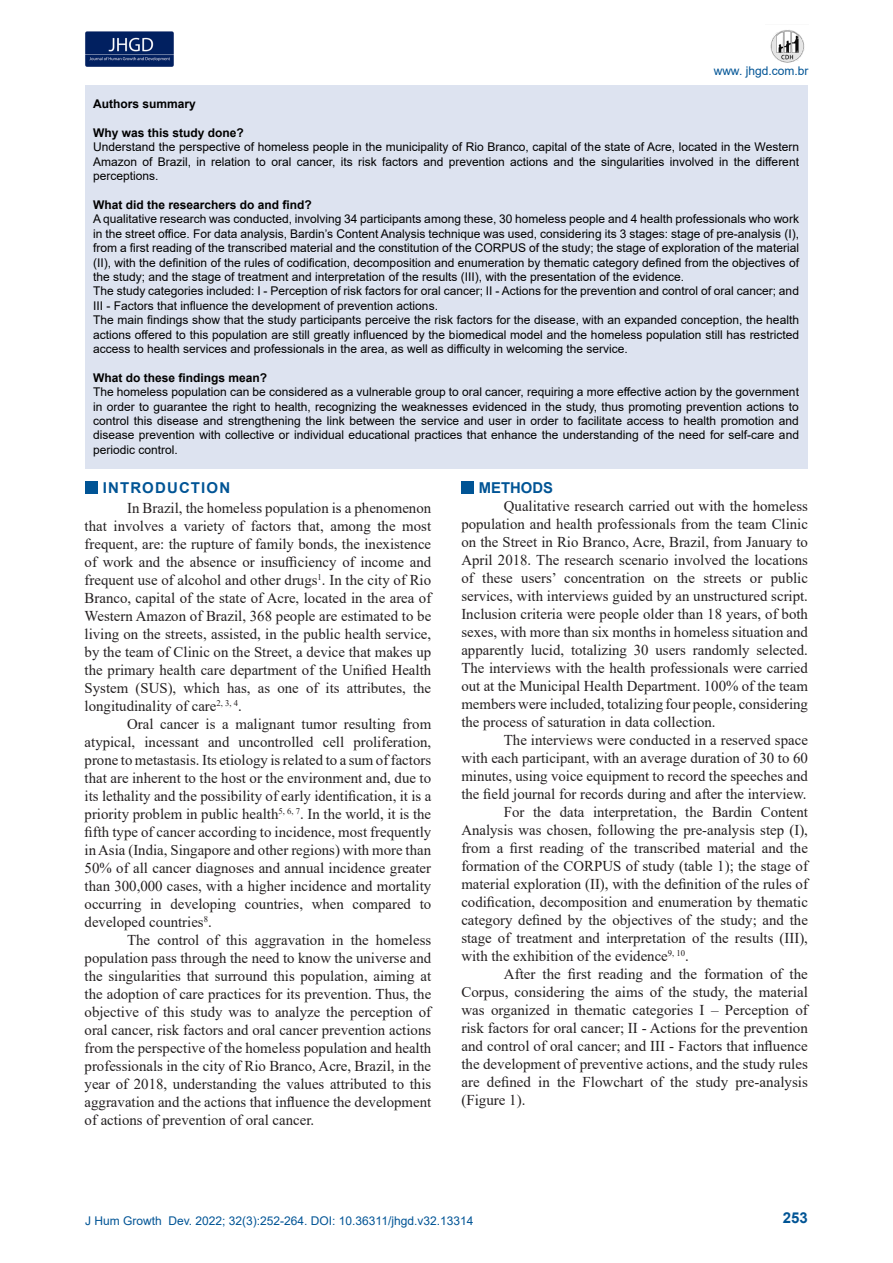
<style>
.page{position:relative;width:893px;height:1263px;background:#fff}
.page>*{position:absolute;margin:0;border:0;box-sizing:border-box;transform-origin:0 0}
.t1{font:15px/18px "Times New Roman";color:#231f20;text-align:justify}
.t2{font:700 15px "Arial";letter-spacing:.075em;color:#005495}
.t3{font:700 15px "Arial";color:#005495}
.t4{font:12px/14.4px "Arial";color:#000;text-align:justify}
.t5{font:700 12px "Arial";color:#000}
.t6{font:12px "Arial";color:#005495}
</style>
<div class="page">
<img style="left:85px;top:31px;width:89px;height:36px">
<img style="left:770px;top:30px;width:35px;height:33px">
<div style="left:85px;top:481px;width:12px;height:12px;background:#005495"></div>
<div style="left:461px;top:481px;width:12px;height:12px;background:#005495"></div>
<div style="left:85px;top:85px;width:722px;height:383px;background:#dde3f0"></div>
<p class="t6" style="left:714px;top:63px;width:96px">www. jhgd.com.br</p>
<p class="t5" style="left:93px;top:96px;width:104px">Authors summary</p>
<p class="t5" style="left:93px;top:124px;width:152px">Why was this study done?</p>
<p class="t4" style="left:93px;top:140px;width:707px">Understand the perspective of homeless people in the municipality of Rio Branco, capital of the state of Acre, located in the Western Amazon of Brazil, in relation to oral cancer, its risk factors and prevention actions and the singularities involved in the different perceptions.</p>
<p class="t5" style="left:93px;top:196px;width:220px">What did the researchers do and find?</p>
<p class="t4" style="left:93px;top:212px;width:707px">A qualitative research was conducted, involving 34 participants among these, 30 homeless people and 4 health professionals who work in the street office. For data analysis, Bardin’s Content Analysis technique was used, considering its 3 stages: stage of pre-analysis (I), from a first reading of the transcribed material and the constitution of the CORPUS of the study; the stage of exploration of the material (II), with the definition of the rules of codification, decomposition and enumeration by thematic category defined from the objectives of the study; and the stage of treatment and interpretation of the results (III), with the presentation of the evidence.</p>
<p class="t4" style="left:93px;top:284px;width:707px">The study categories included: I - Perception of risk factors for oral cancer; II - Actions for the prevention and control of oral cancer; and<br>III - Factors that influence the development of prevention actions.</p>
<p class="t4" style="left:93px;top:313px;width:707px">The main findings show that the study participants perceive the risk factors for the disease, with an expanded conception, the health actions offered to this population are still greatly influenced by the biomedical model and the homeless population still has restricted access to health services and professionals in the area, as well as difficulty in welcoming the service.</p>
<p class="t5" style="left:93px;top:369px;width:176px">What do these findings mean?</p>
<p class="t4" style="left:93px;top:385px;width:707px">The homeless population can be considered as a vulnerable group to oral cancer, requiring a more effective action by the government in order to guarantee the right to health, recognizing the weaknesses evidenced in the study, thus promoting prevention actions to control this disease and strengthening the link between the service and user in order to facilitate access to health promotion and disease prevention with collective or individual educational practices that enhance the understanding of the need for self-care and periodic control.</p>
<p class="t2" style="left:103px;top:477px;width:129px">INTRODUCTION</p>
<p class="t3" style="left:479px;top:477px;width:76px">METHODS</p>
<p class="t1" style="left:461px;top:497px;width:348px;text-indent:43px">Qualitative research carried out with the homeless population and health professionals from the team Clinic on the Street in Rio Branco, Acre, Brazil, from January to April 2018. The research scenario involved the locations of these users’ concentration on the streets or public services, with interviews guided by an unstructured script.<br>Inclusion criteria were people older than 18 years, of both sexes, with more than six months in homeless situation and apparently lucid, totalizing 30 users randomly selected.<br>The interviews with the health professionals were carried out at the Municipal Health Department. 100% of the team members were included, totalizing four people, considering the process of saturation in data collection.</p>
<p class="t1" style="left:461px;top:731px;width:348px;text-indent:43px">The interviews were conducted in a reserved space with each participant, with an average duration of 30 to 60 minutes, using voice equipment to record the speeches and the field journal for records during and after the interview.</p>
<p class="t1" style="left:461px;top:803px;width:348px;text-indent:43px">For the data interpretation, the Bardin Content Analysis was chosen, following the pre-analysis step (I), from a first reading of the transcribed material and the formation of the CORPUS of study (table 1); the stage of material exploration (II), with the definition of the rules of codification, decomposition and enumeration by thematic category defined by the objectives of the study; and the stage of treatment and interpretation of the results (III), with the exhibition of the evidence<sup>9,</sup> <sup>10</sup>.</p>
<p class="t1" style="left:461px;top:965px;width:348px;text-indent:43px">After the first reading and the formation of the Corpus, considering the aims of the study, the material was organized in thematic categories I – Perception of risk factors for oral cancer; II - Actions for the prevention and control of oral cancer; and III - Factors that influence the development of preventive actions, and the study rules are defined in the Flowchart of the study pre-analysis (Figure 1).</p>
<p class="t1" style="left:85px;top:498px;width:348px;text-indent:43px">In Brazil, the homeless population is a phenomenon that involves a variety of factors that, among the most frequent, are: the rupture of family bonds, the inexistence of work and the absence or insufficiency of income and frequent use of alcohol and other drugs<sup>1</sup>. In the city of Rio Branco, capital of the state of Acre, located in the area of Western Amazon of Brazil, 368 people are estimated to be living on the streets, assisted, in the public health service, by the team of Clinic on the Street, a device that makes up the primary health care department of the Unified Health System (SUS), which has, as one of its attributes, the longitudinality of care<sup>2,</sup> <sup>3,</sup> <sup>4</sup>.</p>
<p class="t1" style="left:85px;top:714px;width:348px;text-indent:43px">Oral cancer is a malignant tumor resulting from atypical, incessant and uncontrolled cell proliferation, prone to metastasis. Its etiology is related to a sum of factors that are inherent to the host or the environment and, due to its lethality and the possibility of early identification, it is a priority problem in public health<sup>5,</sup> <sup>6,</sup> <sup>7</sup>. In the world, it is the fifth type of cancer according to incidence, most frequently in Asia (India, Singapore and other regions) with more than 50% of all cancer diagnoses and annual incidence greater than 300,000 cases, with a higher incidence and mortality occurring in developing countries, when compared to developed countries<sup>8</sup>.</p>
<p class="t1" style="left:85px;top:930px;width:348px;text-indent:43px">The control of this aggravation in the homeless population pass through the need to know the universe and the singularities that surround this population, aiming at the adoption of care practices for its prevention. Thus, the objective of this study was to analyze the perception of oral cancer, risk factors and oral cancer prevention actions from the perspective of the homeless population and health professionals in the city of Rio Branco, Acre, Brazil, in the year of 2018, understanding the values attributed to this aggravation and the actions that influence the development of actions of prevention of oral cancer.</p>
<p class="t6" style="left:85px;top:1212px;width:390px">J Hum Growth Dev. 2022; 32(3):252-264. DOI: 10.36311/jhgd.v32.13314</p>
<p class="t2" style="left:783px;top:1207px;width:27px">253</p>
</div>
